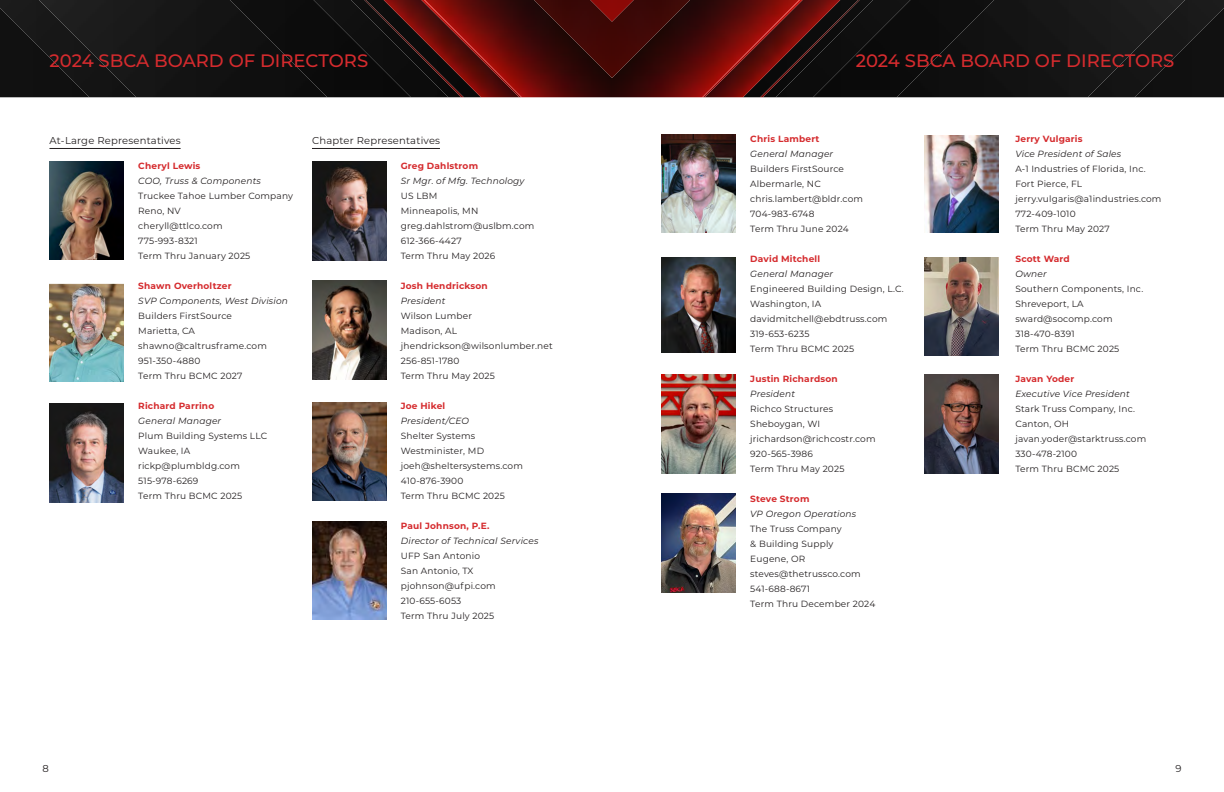
<style>
.page{position:relative;width:1224px;height:792px;background:#fff}
.page>*{position:absolute;margin:0;border:0;box-sizing:border-box;transform-origin:0 0}
.t1{font:500 18px "Montserrat";color:#d52b2e}
.t2{font:10px "Montserrat";letter-spacing:.02em;color:#231f20}
.t3{font:9px/15px "Montserrat";letter-spacing:.02em;color:#231f20}
.t4{font:italic 9px "Montserrat";letter-spacing:.02em;color:#231f20}
.t5{font:700 9px "Montserrat";letter-spacing:.02em;color:#d52b2e}
</style>
<div class="page">
<div style="left:327px;top:0;width:37px;height:97px;background:#0b0b0b"></div>
<img style="left:0;top:0;width:39px;height:97px">
<div style="left:39px;top:0;width:288px;height:97px;background:#141414"></div>
<img style="left:522px;top:67px;width:180px;height:30px">
<img style="left:522px;top:0;width:180px;height:67px">
<img style="left:364px;top:0;width:57px;height:97px">
<img style="left:421px;top:0;width:3px;height:97px">
<img style="left:424px;top:0;width:98px;height:97px">
<div style="left:860px;top:0;width:37px;height:97px;background:#0b0b0b"></div>
<img style="left:1185px;top:0;width:39px;height:97px">
<div style="left:897px;top:0;width:288px;height:97px;background:#141414"></div>
<img style="left:803px;top:0;width:57px;height:97px">
<img style="left:800px;top:0;width:3px;height:97px">
<img style="left:702px;top:0;width:98px;height:97px">
<img style="left:50px;top:161px;width:74px;height:99px">
<img style="left:50px;top:284px;width:74px;height:97px">
<img style="left:50px;top:404px;width:74px;height:98px">
<img style="left:312px;top:162px;width:74px;height:98px">
<img style="left:312px;top:281px;width:74px;height:98px">
<img style="left:312px;top:402px;width:74px;height:98px">
<img style="left:312px;top:521px;width:74px;height:99px">
<img style="left:662px;top:134px;width:74px;height:99px">
<img style="left:662px;top:257px;width:74px;height:96px">
<img style="left:662px;top:375px;width:74px;height:98px">
<img style="left:662px;top:494px;width:74px;height:98px">
<img style="left:924px;top:135px;width:74px;height:98px">
<img style="left:924px;top:257px;width:74px;height:99px">
<img style="left:924px;top:375px;width:74px;height:98px">
<hr style="left:50px;top:148px;width:131px;height:1px;background:#231f20">
<hr style="left:312px;top:148px;width:128px;height:1px;background:#231f20">
<h1 class="t1" style="left:50px;top:48px;width:320px">2024 SBCA BOARD OF DIRECTORS</h1>
<p class="t2" style="left:50px;top:133px;width:133px">At-Large Representatives</p>
<p class="t2" style="left:312px;top:133px;width:130px">Chapter Representatives</p>
<p class="t5" style="left:138px;top:160px;width:64px">Cheryl Lewis</p>
<p class="t4" style="left:138px;top:175px;width:124px">COO, Truss &amp; Components</p>
<p class="t3" style="left:138px;top:188px;width:156px">Truckee Tahoe Lumber Company<br>Reno, NV<br>cheryll@ttlco.com<br>775-993-8321<br>Term Thru January 2025</p>
<p class="t5" style="left:138px;top:280px;width:95px">Shawn Overholtzer</p>
<p class="t4" style="left:138px;top:295px;width:151px">SVP Components, West Division</p>
<p class="t3" style="left:138px;top:308px;width:130px">Builders FirstSource<br>Marietta, CA shawno@caltrusframe.com<br>951-350-4880<br>Term Thru BCMC 2027</p>
<p class="t5" style="left:138px;top:400px;width:78px">Richard Parrino</p>
<p class="t4" style="left:138px;top:415px;width:84px">General Manager</p>
<p class="t3" style="left:138px;top:428px;width:130px">Plum Building Systems LLC<br>Waukee, IA rickp@plumbldg.com<br>515-978-6269<br>Term Thru BCMC 2025</p>
<p class="t5" style="left:401px;top:160px;width:79px">Greg Dahlstrom</p>
<p class="t4" style="left:401px;top:175px;width:125px">Sr Mgr. of Mfg. Technology</p>
<p class="t3" style="left:401px;top:188px;width:135px">US LBM<br>Minneapolis, MN greg.dahlstrom@uslbm.com<br>612-366-4427<br>Term Thru May 2026</p>
<p class="t5" style="left:401px;top:280px;width:88px">Josh Hendrickson</p>
<p class="t4" style="left:401px;top:295px;width:46px">President</p>
<p class="t3" style="left:401px;top:308px;width:154px">Wilson Lumber<br>Madison, AL jhendrickson@wilsonlumber.net<br>256-851-1780<br>Term Thru May 2025</p>
<p class="t5" style="left:401px;top:400px;width:46px">Joe Hikel</p>
<p class="t4" style="left:401px;top:415px;width:70px">President/CEO</p>
<p class="t3" style="left:401px;top:428px;width:124px">Shelter Systems<br>Westminister, MD joeh@sheltersystems.com<br>410-876-3900<br>Term Thru BCMC 2025</p>
<p class="t5" style="left:401px;top:520px;width:90px">Paul Johnson, P.E.</p>
<p class="t4" style="left:401px;top:535px;width:139px">Director of Technical Services</p>
<p class="t3" style="left:401px;top:548px;width:97px">UFP San Antonio<br>San Antonio, TX pjohnson@ufpi.com<br>210-655-6053<br>Term Thru July 2025</p>
<h1 class="t1" style="left:856px;top:48px;width:320px">2024 SBCA BOARD OF DIRECTORS</h1>
<p class="t5" style="left:750px;top:132px;width:71px">Chris Lambert</p>
<p class="t4" style="left:750px;top:147px;width:84px">General Manager</p>
<p class="t3" style="left:750px;top:161px;width:114px">Builders FirstSource<br>Albermarle, NC chris.lambert@bldr.com<br>704-983-6748<br>Term Thru June 2024</p>
<p class="t5" style="left:750px;top:252px;width:71px">David Mitchell</p>
<p class="t4" style="left:750px;top:267px;width:84px">General Manager</p>
<p class="t3" style="left:750px;top:281px;width:155px">Engineered Building Design, L.C.<br>Washington, IA davidmitchell@ebdtruss.com<br>319-653-6235<br>Term Thru BCMC 2025</p>
<p class="t5" style="left:750px;top:372px;width:89px">Justin Richardson</p>
<p class="t4" style="left:750px;top:387px;width:46px">President</p>
<p class="t3" style="left:750px;top:401px;width:127px">Richco Structures<br>Sheboygan, WI jrichardson@richcostr.com<br>920-565-3986<br>Term Thru May 2025</p>
<p class="t5" style="left:750px;top:492px;width:61px">Steve Strom</p>
<p class="t4" style="left:750px;top:507px;width:108px">VP Oregon Operations</p>
<p class="t3" style="left:750px;top:521px;width:127px">The Truss Company<br>&amp; Building Supply<br>Eugene, OR steves@thetrussco.com<br>541-688-8671<br>Term Thru December 2024</p>
<p class="t5" style="left:1015px;top:132px;width:69px">Jerry Vulgaris</p>
<p class="t4" style="left:1015px;top:147px;width:107px">Vice President of Sales</p>
<p class="t3" style="left:1015px;top:161px;width:148px">A-1 Industries of Florida, Inc.<br>Fort Pierce, FL jerry.vulgaris@a1industries.com<br>772-409-1010<br>Term Thru May 2027</p>
<p class="t5" style="left:1015px;top:252px;width:56px">Scott Ward</p>
<p class="t4" style="left:1015px;top:267px;width:33px">Owner</p>
<p class="t3" style="left:1015px;top:281px;width:129px">Southern Components, Inc.<br>Shreveport, LA sward@socomp.com<br>318-470-8391<br>Term Thru BCMC 2025</p>
<p class="t5" style="left:1015px;top:372px;width:60px">Javan Yoder</p>
<p class="t4" style="left:1015px;top:387px;width:116px">Executive Vice President</p>
<p class="t3" style="left:1015px;top:401px;width:132px">Stark Truss Company, Inc.<br>Canton, OH javan.yoder@starktruss.com<br>330-478-2100<br>Term Thru BCMC 2025</p>
<p class="t2" style="left:43px;top:762px;width:8px">8</p>
<p class="t2" style="left:1175px;top:762px;width:8px">9</p>
</div>
